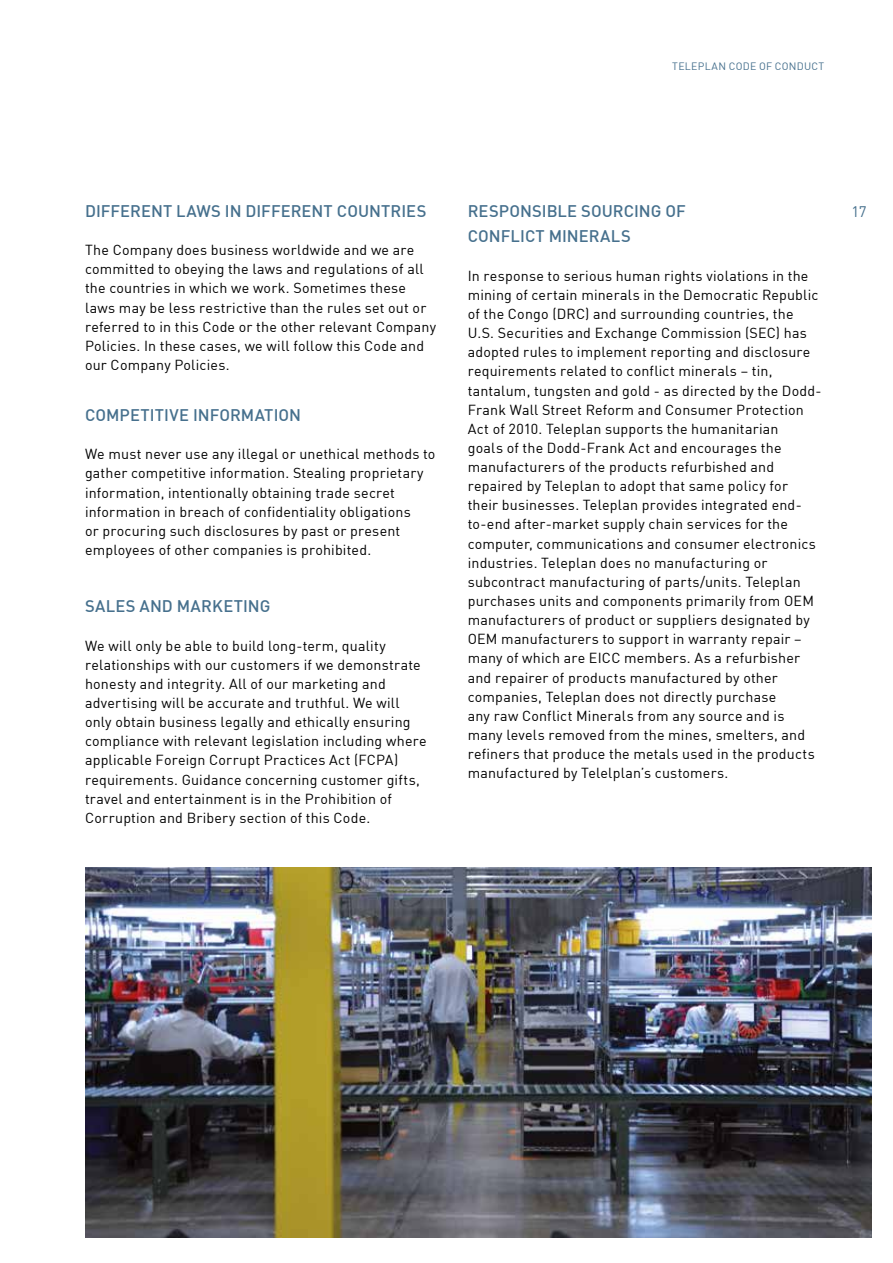
<style>
.page{position:relative;width:893px;height:1263px;background:#fff}
.page>*{position:absolute;margin:0;border:0;box-sizing:border-box;transform-origin:0 0}
.t1{font:16.5px/25.5px "DIN Medium";letter-spacing:.005em;color:#46708d}
.t2{font:15px "DIN";color:#46708d}
.t3{font:14.25px/19.2px "DIN";letter-spacing:.015em;color:#000}
.t4{font:10.5px "DIN";letter-spacing:.025em;color:#46708d}
</style>
<div class="page">
<img style="left:85px;top:867px;width:787px;height:370px">
<p class="t4" style="left:672px;top:60px;width:154px">TELEPLAN CODE OF CONDUCT</p>
<p class="t1" style="left:85px;top:198px;width:343px">DIFFERENT LAWS IN DIFFERENT COUNTRIES</p>
<p class="t3" style="left:85px;top:240px;width:353px">The Company does business worldwide and we are committed to obeying the laws and regulations of all the countries in which we work. Sometimes these laws may be less restrictive than the rules set out or referred to in this Code or the other relevant Company Policies. In these cases, we will follow this Code and our Company Policies.</p>
<p class="t1" style="left:85px;top:402px;width:218px">COMPETITIVE INFORMATION</p>
<p class="t3" style="left:85px;top:444px;width:352px">We must never use any illegal or unethical methods to gather competitive information. Stealing proprietary information, intentionally obtaining trade secret information in breach of confidentiality obligations<br>or procuring such disclosures by past or present employees of other companies is prohibited.</p>
<p class="t1" style="left:85px;top:593px;width:187px">SALES AND MARKETING</p>
<p class="t3" style="left:85px;top:636px;width:343px">We will only be able to build long-term, quality relationships with our customers if we demonstrate honesty and integrity. All of our marketing and advertising will be accurate and truthful. We will only obtain business legally and ethically ensuring compliance with relevant legislation including where applicable Foreign Corrupt Practices Act (FCPA) requirements. Guidance concerning customer gifts, travel and entertainment is in the Prohibition of Corruption and Bribery section of this Code.</p>
<p class="t1" style="left:468px;top:198px;width:219px">RESPONSIBLE SOURCING OF<br>CONFLICT MINERALS</p>
<p class="t3" style="left:468px;top:266px;width:355px">In response to serious human rights violations in the mining of certain minerals in the Democratic Republic of the Congo (DRC) and surrounding countries, the U.S. Securities and Exchange Commission (SEC) has adopted rules to implement reporting and disclosure requirements related to conflict minerals – tin, tantalum, tungsten and gold - as directed by the Dodd-Frank Wall Street Reform and Consumer Protection Act of 2010. Teleplan supports the humanitarian<br>goals of the Dodd-Frank Act and encourages the manufacturers of the products refurbished and repaired by Teleplan to adopt that same policy for their businesses. Teleplan provides integrated end&shy;to-end after-market supply chain services for the computer, communications and consumer electronics industries. Teleplan does no manufacturing or subcontract manufacturing of parts/units. Teleplan purchases units and components primarily from OEM manufacturers of product or suppliers designated by OEM manufacturers to support in warranty repair – many of which are EICC members. As a refurbisher and repairer of products manufactured by other companies, Teleplan does not directly purchase<br>any raw Conflict Minerals from any source and is many levels removed from the mines, smelters, and refiners that produce the metals used in the products manufactured by Telelplan’s customers.</p>
<p class="t2" style="left:851px;top:202px;width:17px">17</p>
</div>
